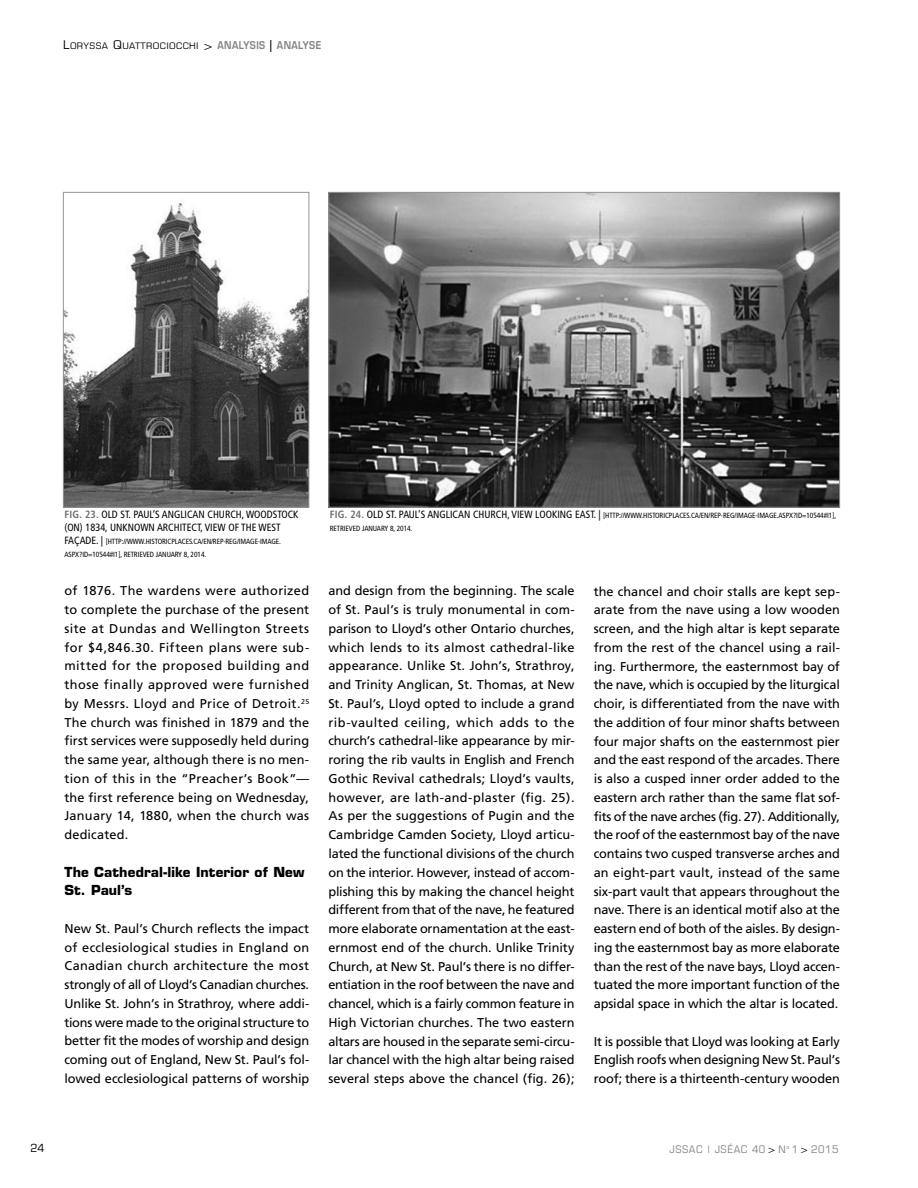
<style>
.page{position:relative;width:918px;height:1188px;background:#fff}
.page>*{position:absolute;margin:0;border:0;box-sizing:border-box;transform-origin:0 0}
.t1{font:700 13.5px/18.8px "Eurostile";letter-spacing:.01em;color:#000}
.t2{font:12.75px/18.8px "Frutiger";letter-spacing:-.005em;color:#000;text-align:justify}
.t3{font:condensed 11.25px "Eurostile";color:#000;scale:1.1 1}
.t4{font:condensed 10.5px/12.8px "Frutiger";color:#000}
.t5{font:condensed 10.5px "Eurostile";letter-spacing:.05em;color:#808285;scale:1.1 1}
.t6{font:condensed 9px "Eurostile";letter-spacing:.035em;color:#000;scale:1.2 1}
.t7{font:condensed 7.5px/12.8px "Frutiger";letter-spacing:-.01em;color:#000}
.s1{font-size:12px}
.s2{font-weight:600;font-stretch:normal;font-size:10.5px;color:#808285}
.s3{font-weight:600;font-stretch:normal;font-size:12px}
.s4{font-weight:700;color:#6d6e71}
.s5{font-size:10.5px}
.s6{font-weight:700;font-size:10.5px;color:#6d6e71}
.s7{color:#000}
</style>
<div class="page">
<img style="left:65px;top:200px;width:242px;height:306px">
<div style="left:63px;top:192px;width:246px;height:316px;border:1px solid #939598"></div>
<img style="left:330px;top:194px;width:508px;height:312px">
<div style="left:328px;top:192px;width:512px;height:316px;border:1px solid #939598"></div>
<p class="t6" style="left:63px;top:40px;width:217px"><span class="s1">L</span>ORYSSA <span class="s1">Q</span>UATTROCIOCCHI <span class="s1">&gt;</span> <span class="s2">ANALYSIS</span> <span class="s3">|</span> <span class="s2">ANALYSE</span></p>
<p class="t4" style="left:64px;top:509px;width:236px"><span class="s4">FIG. 23.</span> OLD ST. PAUL’S ANGLICAN CHURCH, WOODSTOCK (ON) 1834, UNKNOWN ARCHITECT, VIEW OF THE WEST</p>
<p class="t7" style="left:64px;top:535px;width:218px"><span class="s5">FAÇADE. |</span> [HTTP://WWW.HISTORICPLACES.CA/EN/REP-REG/IMAGE-IMAGE.<br>ASPX?ID=10544#I1], RETRIEVED JANUARY 8, 2014.</p>
<p class="t7" style="left:330px;top:510px;width:508px"><span class="s6">FIG. 24.</span> <span class="s5">OLD ST. PAUL’S ANGLICAN CHURCH, VIEW LOOKING EAST. |</span> [HTTP://WWW.HISTORICPLACES.CA/EN/REP-REG/IMAGE-IMAGE.ASPX?ID=10544#I1],<br>RETRIEVED JANUARY 8, 2014.</p>
<p class="t2" style="left:64px;top:581px;width:246px">of 1876. The wardens were authorized to complete the purchase of the present site at Dundas and Wellington Streets for $4,846.30. Fifteen plans were sub&shy;mitted for the proposed building and those finally approved were furnished by Messrs. Lloyd and Price of Detroit.<sup>25<br></sup>The church was finished in 1879 and the first services were supposedly held during the same year, although there is no men&shy;tion of this in the “Preacher’s Book”— the first reference being on Wednesday, January 14, 1880, when the church was dedicated.</p>
<p class="t1" style="left:64px;top:862px;width:241px">The Cathedral-like Interior of New<br>St. Paul’s</p>
<p class="t2" style="left:64px;top:919px;width:246px">New St. Paul’s Church reflects the impact of ecclesiological studies in England on Canadian church architecture the most strongly of all of Lloyd’s Canadian churches.<br>Unlike St. John’s in Strathroy, where addi&shy;tions were made to the original structure to better fit the modes of worship and design coming out of England, New St. Paul’s fol&shy;lowed ecclesiological patterns of worship</p>
<p class="t2" style="left:328px;top:582px;width:248px">and design from the beginning. The scale of St. Paul’s is truly monumental in com&shy;parison to Lloyd’s other Ontario churches, which lends to its almost cathedral-like appearance. Unlike St. John’s, Strathroy, and Trinity Anglican, St. Thomas, at New St. Paul’s, Lloyd opted to include a grand rib-vaulted ceiling, which adds to the church’s cathedral-like appearance by mir&shy;roring the rib vaults in English and French Gothic Revival cathedrals; Lloyd’s vaults, however, are lath-and-plaster (fig. 25).<br>As per the suggestions of Pugin and the Cambridge Camden Society, Lloyd articu&shy;lated the functional divisions of the church on the interior. However, instead of accom&shy;plishing this by making the chancel height different from that of the nave, he featured more elaborate ornamentation at the east&shy;ernmost end of the church. Unlike Trinity Church, at New St. Paul’s there is no differ&shy;entiation in the roof between the nave and chancel, which is a fairly common feature in High Victorian churches. The two eastern altars are housed in the separate semi-circu&shy;lar chancel with the high altar being raised several steps above the chancel (fig. 26);</p>
<p class="t2" style="left:594px;top:582px;width:248px">the chancel and choir stalls are kept sep&shy;arate from the nave using a low wooden screen, and the high altar is kept separate from the rest of the chancel using a rail&shy;ing. Furthermore, the easternmost bay of the nave, which is occupied by the liturgical choir, is differentiated from the nave with the addition of four minor shafts between four major shafts on the easternmost pier and the east respond of the arcades. There is also a cusped inner order added to the eastern arch rather than the same flat sof&shy;fits of the nave arches (fig. 27). Additionally, the roof of the easternmost bay of the nave contains two cusped transverse arches and an eight-part vault, instead of the same six-part vault that appears throughout the nave. There is an identical motif also at the eastern end of both of the aisles. By design&shy;ing the easternmost bay as more elaborate than the rest of the nave bays, Lloyd accen&shy;tuated the more important function of the apsidal space in which the altar is located.</p>
<p class="t2" style="left:594px;top:1032px;width:248px">It is possible that Lloyd was looking at Early English roofs when designing New St. Paul’s roof; there is a thirteenth-century wooden</p>
<p class="t3" style="left:31px;top:1142px;width:14px">24</p>
<p class="t5" style="left:669px;top:1142px;width:155px">JSSAC | JSÉAC 40 <span class="s7">&gt;</span> N<sup>o</sup> 1 <span class="s7">&gt;</span> 2015</p>
</div>
